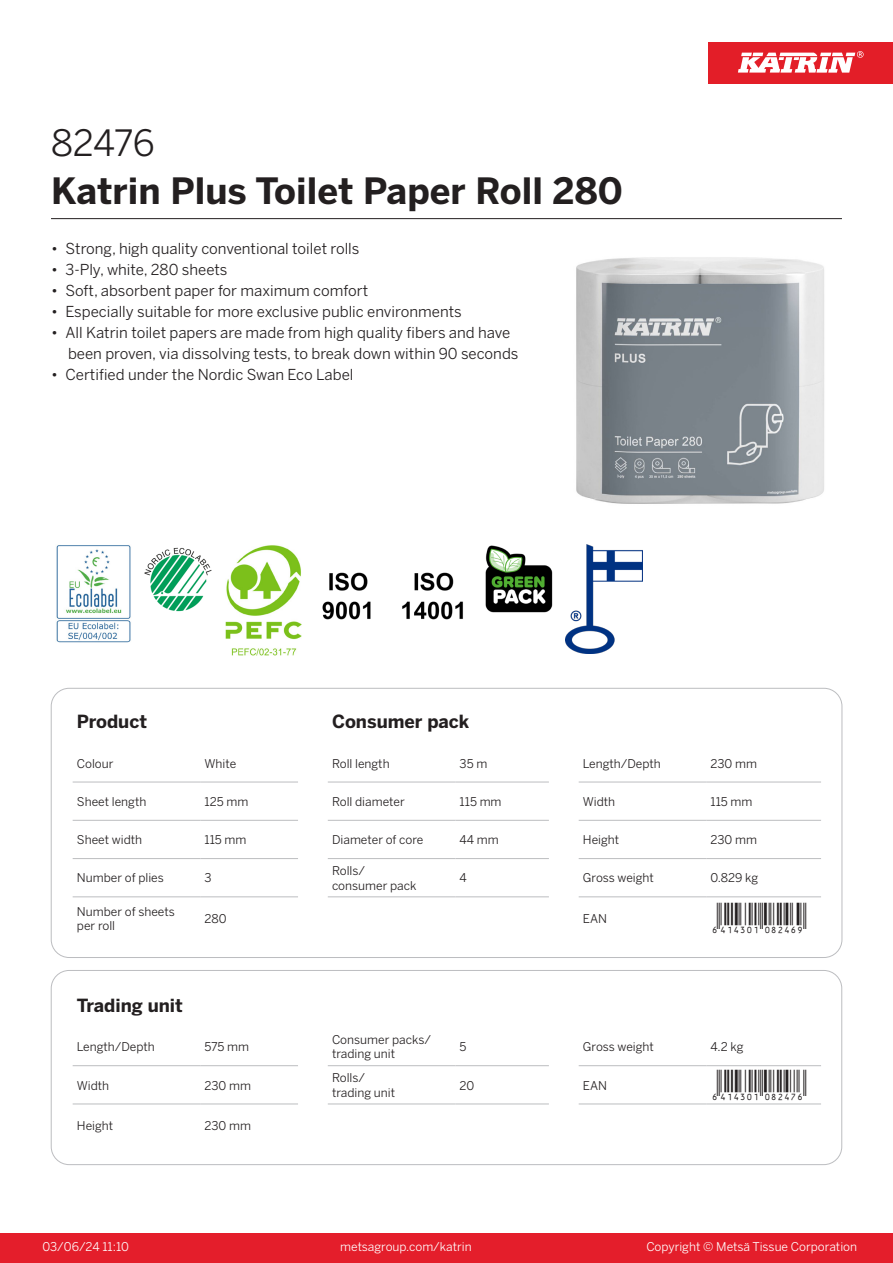
<style>
.page{position:relative;width:893px;height:1263px;background:#fff}
.page>*{position:absolute;margin:0;border:0;box-sizing:border-box;transform-origin:0 0}
.Product_Name{font:700 36px "Benton Sans";color:#231f20}
.External_material_co{font:36px "Benton Sans";letter-spacing:-.025em;color:#231f20}
.T_EAN{font:30px "Viisas EAN Matala";color:#231f20}
.T_TableHeader{font:700 18px "Benton Sans";color:#231f20}
.MarketingBullets{font:15px/21px "Benton Sans";color:#231f20}
.T_TableBody{font:12px/14.4px "Benton Sans";color:#231f20}
.t1{font:12px "Benton Sans";color:#fff}
</style>
<div class="page">
<div style="left:0;top:1233px;width:893px;height:30px;background:#e41e2b"></div>
<div style="left:708px;top:43px;width:185px;height:41px;background:#e31e28"></div>
<svg style="left:738px;top:51px;width:126px;height:22px"></svg>
<hr style="left:73px;top:782px;width:127px;height:1px;background:#bcbdc0">
<hr style="left:200px;top:782px;width:98px;height:1px;background:#bcbdc0">
<hr style="left:328px;top:782px;width:127px;height:1px;background:#bcbdc0">
<hr style="left:455px;top:782px;width:94px;height:1px;background:#bcbdc0">
<hr style="left:579px;top:782px;width:127px;height:1px;background:#bcbdc0">
<hr style="left:706px;top:782px;width:115px;height:1px;background:#bcbdc0">
<hr style="left:73px;top:820px;width:127px;height:1px;background:#bcbdc0">
<hr style="left:200px;top:820px;width:98px;height:1px;background:#bcbdc0">
<hr style="left:328px;top:820px;width:127px;height:1px;background:#bcbdc0">
<hr style="left:455px;top:820px;width:94px;height:1px;background:#bcbdc0">
<hr style="left:579px;top:820px;width:127px;height:1px;background:#bcbdc0">
<hr style="left:706px;top:820px;width:115px;height:1px;background:#bcbdc0">
<hr style="left:73px;top:858px;width:127px;height:1px;background:#bcbdc0">
<hr style="left:200px;top:858px;width:98px;height:1px;background:#bcbdc0">
<hr style="left:328px;top:858px;width:127px;height:1px;background:#bcbdc0">
<hr style="left:455px;top:858px;width:94px;height:1px;background:#bcbdc0">
<hr style="left:579px;top:858px;width:127px;height:1px;background:#bcbdc0">
<hr style="left:706px;top:858px;width:115px;height:1px;background:#bcbdc0">
<hr style="left:73px;top:896px;width:127px;height:1px;background:#bcbdc0">
<hr style="left:200px;top:896px;width:98px;height:1px;background:#bcbdc0">
<hr style="left:328px;top:896px;width:127px;height:1px;background:#bcbdc0">
<hr style="left:455px;top:896px;width:94px;height:1px;background:#bcbdc0">
<hr style="left:579px;top:896px;width:127px;height:1px;background:#bcbdc0">
<hr style="left:706px;top:896px;width:115px;height:1px;background:#bcbdc0">
<hr style="left:73px;top:1065px;width:127px;height:1px;background:#bcbdc0">
<hr style="left:200px;top:1065px;width:98px;height:1px;background:#bcbdc0">
<hr style="left:328px;top:1065px;width:127px;height:1px;background:#bcbdc0">
<hr style="left:455px;top:1065px;width:94px;height:1px;background:#bcbdc0">
<hr style="left:579px;top:1065px;width:127px;height:1px;background:#bcbdc0">
<hr style="left:706px;top:1065px;width:115px;height:1px;background:#bcbdc0">
<hr style="left:73px;top:1104px;width:127px;height:1px;background:#bcbdc0">
<hr style="left:200px;top:1104px;width:98px;height:1px;background:#bcbdc0">
<hr style="left:328px;top:1104px;width:127px;height:1px;background:#bcbdc0">
<hr style="left:455px;top:1104px;width:94px;height:1px;background:#bcbdc0">
<hr style="left:579px;top:1104px;width:127px;height:1px;background:#bcbdc0">
<hr style="left:706px;top:1104px;width:115px;height:1px;background:#bcbdc0">
<div style="left:51px;top:970px;width:791px;height:195px;border:1px solid #bcbdc0;border-radius:18px"></div>
<img style="left:576px;top:257px;width:248px;height:247px">
<img style="left:56px;top:545px;width:75px;height:98px">
<img style="left:144px;top:547px;width:68px;height:65px">
<img style="left:225px;top:545px;width:77px;height:111px">
<img style="left:322px;top:572px;width:49px;height:48px">
<img style="left:402px;top:572px;width:61px;height:48px">
<img style="left:485px;top:545px;width:68px;height:68px">
<img style="left:566px;top:544px;width:76px;height:109px">
<hr style="left:51px;top:218px;width:791px;height:1px;background:#231f20">
<p class="External_material_co" style="left:51px;top:121px;width:105px">82476</p>
<p class="Product_Name" style="left:51px;top:168px;width:573px">Katrin Plus Toilet Paper Roll 280</p>
<p class="MarketingBullets" style="left:51px;top:238px;width:310px">• Strong, high quality conventional toilet rolls</p>
<p class="MarketingBullets" style="left:51px;top:259px;width:178px">• 3-Ply, white, 280 sheets</p>
<p class="MarketingBullets" style="left:51px;top:280px;width:319px">• Soft, absorbent paper for maximum comfort</p>
<p class="MarketingBullets" style="left:51px;top:301px;width:412px">• Especially suitable for more exclusive public environments</p>
<p class="MarketingBullets" style="left:68px;top:322px;width:452px;text-indent:-17px">• All Katrin toilet papers are made from high quality fibers and have been proven, via dissolving tests, to break down within 90 seconds</p>
<p class="MarketingBullets" style="left:51px;top:364px;width:304px">• Certified under the Nordic Swan Eco Label</p>
<p class="T_TableHeader" style="left:77px;top:710px;width:72px">Product</p>
<p class="T_TableHeader" style="left:332px;top:710px;width:139px">Consumer pack</p>
<p class="T_TableBody" style="left:77px;top:756px;width:38px">Colour</p>
<p class="T_TableBody" style="left:204px;top:756px;width:33px">White</p>
<p class="T_TableBody" style="left:332px;top:756px;width:59px">Roll length</p>
<p class="T_TableBody" style="left:460px;top:756px;width:29px">35 m</p>
<p class="T_TableBody" style="left:583px;top:756px;width:79px">Length/Depth</p>
<p class="T_TableBody" style="left:710px;top:756px;width:48px">230 mm</p>
<p class="T_TableBody" style="left:77px;top:794px;width:71px">Sheet length</p>
<p class="T_TableBody" style="left:204px;top:794px;width:45px">125 mm</p>
<p class="T_TableBody" style="left:332px;top:794px;width:74px">Roll diameter</p>
<p class="T_TableBody" style="left:460px;top:794px;width:43px">115 mm</p>
<p class="T_TableBody" style="left:583px;top:794px;width:34px">Width</p>
<p class="T_TableBody" style="left:710px;top:794px;width:43px">115 mm</p>
<p class="T_TableBody" style="left:77px;top:833px;width:67px">Sheet width</p>
<p class="T_TableBody" style="left:204px;top:833px;width:43px">115 mm</p>
<p class="T_TableBody" style="left:332px;top:833px;width:93px">Diameter of core</p>
<p class="T_TableBody" style="left:460px;top:833px;width:41px">44 mm</p>
<p class="T_TableBody" style="left:583px;top:833px;width:38px">Height</p>
<p class="T_TableBody" style="left:710px;top:833px;width:48px">230 mm</p>
<p class="T_TableBody" style="left:77px;top:871px;width:88px">Number of plies</p>
<p class="T_TableBody" style="left:204px;top:871px;width:9px">3</p>
<p class="T_TableBody" style="left:332px;top:864px;width:35px">Rolls/</p>
<p class="T_TableBody" style="left:332px;top:878px;width:86px">consumer pack</p>
<p class="T_TableBody" style="left:460px;top:871px;width:9px">4</p>
<p class="T_TableBody" style="left:583px;top:871px;width:72px">Gross weight</p>
<p class="T_TableBody" style="left:710px;top:871px;width:49px">0.829 kg</p>
<p class="T_TableBody" style="left:77px;top:904px;width:99px">Number of sheets per roll</p>
<p class="T_TableBody" style="left:204px;top:911px;width:24px">280</p>
<p class="T_TableBody" style="left:583px;top:911px;width:26px">EAN</p>
<p class="T_EAN" style="left:710px;top:903px;width:97px">*6414301082469*</p>
<p class="T_TableHeader" style="left:77px;top:994px;width:108px">Trading unit</p>
<p class="T_TableBody" style="left:77px;top:1040px;width:79px">Length/Depth</p>
<p class="T_TableBody" style="left:204px;top:1040px;width:46px">575 mm</p>
<p class="T_TableBody" style="left:332px;top:1032px;width:100px">Consumer packs/ trading unit</p>
<p class="T_TableBody" style="left:460px;top:1040px;width:8px">5</p>
<p class="T_TableBody" style="left:583px;top:1040px;width:72px">Gross weight</p>
<p class="T_TableBody" style="left:710px;top:1040px;width:35px">4.2 kg</p>
<p class="T_TableBody" style="left:77px;top:1078px;width:34px">Width</p>
<p class="T_TableBody" style="left:204px;top:1078px;width:48px">230 mm</p>
<p class="T_TableBody" style="left:460px;top:1078px;width:16px">20</p>
<p class="T_TableBody" style="left:583px;top:1078px;width:26px">EAN</p>
<p class="T_EAN" style="left:710px;top:1069px;width:97px">*6414301082476*</p>
<p class="T_TableBody" style="left:332px;top:1071px;width:35px">Rolls/</p>
<p class="T_TableBody" style="left:332px;top:1085px;width:65px">trading unit</p>
<p class="T_TableBody" style="left:77px;top:1118px;width:38px">Height</p>
<p class="T_TableBody" style="left:204px;top:1118px;width:48px">230 mm</p>
<p class="t1" style="left:43px;top:1239px;width:88px">03/06/24 11:10</p>
<p class="t1" style="left:340px;top:1239px;width:133px">metsagroup.com/katrin</p>
<p class="t1" style="left:646px;top:1239px;width:212px">Copyright © Metsä Tissue Corporation</p>
</div>
